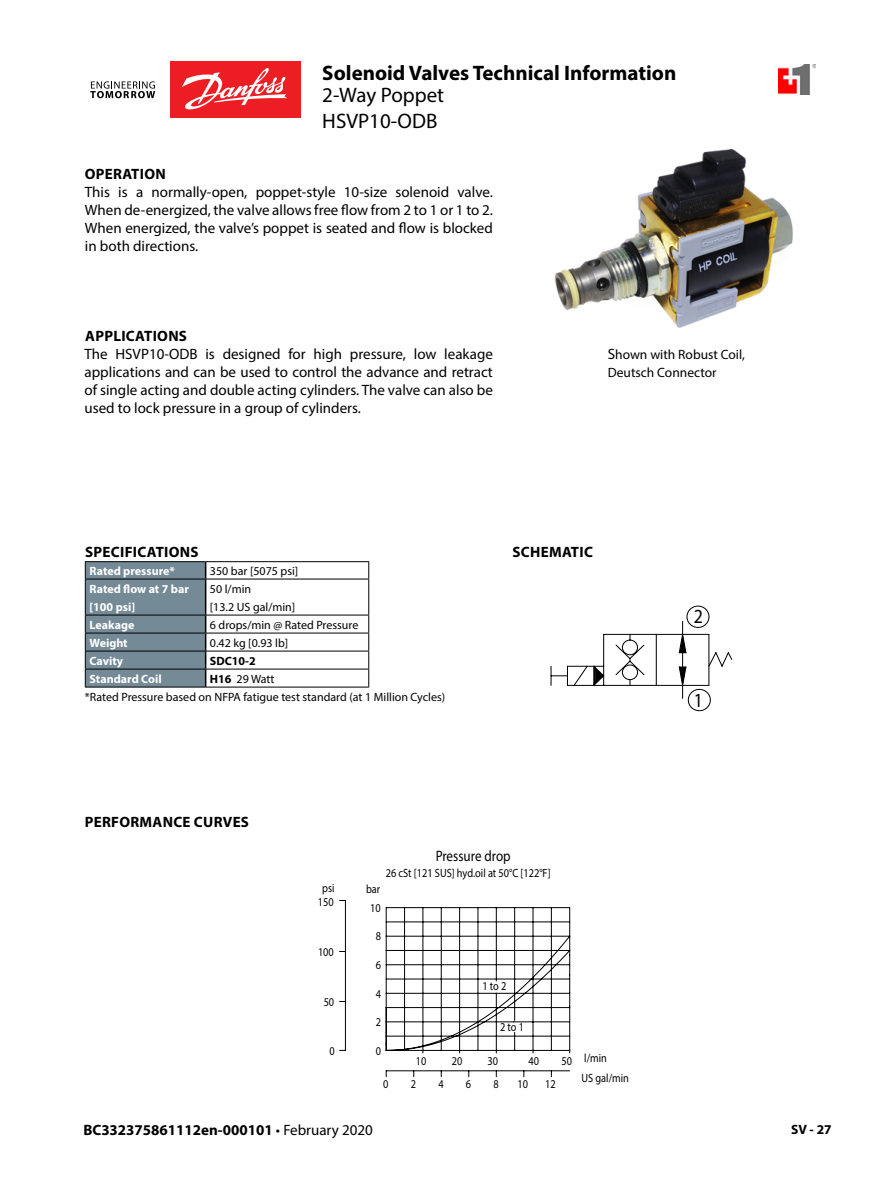
<style>
.page{position:relative;width:893px;height:1191px;background:#fff}
.page>*{position:absolute;margin:0;border:0;box-sizing:border-box;transform-origin:0 0}
.t1{font:700 21px "Myriad Pro";color:#000}
.t2{font:21px/25.5px "Myriad Pro";color:#000}
.t3{font:20.1px "Myriad Pro";color:#000;scale:.89 1}
.t4{font:15.15px "Myriad Pro";color:#000;scale:.86 1}
.t5{font:15px/18px "Myriad Pro";color:#000;text-align:justify}
.t6{font:700 15px "Myriad Pro";letter-spacing:.02em;color:#000}
.t7{font:700 15px "Myriad Pro";color:#000}
.t8{font:13.5px/18px "Myriad Pro";color:#000}
.t9{font:700 13.5px "Myriad Pro";color:#000}
.t10{font:12px/18px "Myriad Pro";color:#000}
.t11{font:12px "Myriad Pro";color:#000;scale:.86 1}
.t12{font:700 12px/18px "Myriad Pro";color:#fff}
.t13{font:700 12px "Myriad Pro";color:#000}
.s1{font-size:15px}
.s2{font-weight:700}
.s3{font-weight:400}
</style>
<div class="page">
<img style="left:779px;top:65px;width:37px;height:30px">
<div style="left:170px;top:61px;width:130px;height:57px;background:#ed1d24"></div>
<svg style="left:90px;top:81px;width:65px;height:17px"></svg>
<svg style="left:182px;top:68px;width:105px;height:42px"></svg>
<svg style="left:551px;top:606px;width:181px;height:105px"></svg>
<svg style="left:339px;top:900px;width:231px;height:177px"></svg>
<hr style="left:206px;top:561px;width:163px;height:1px;background:#000">
<svg style="left:368px;top:562px;width:1px;height:16px"></svg>
<hr style="left:206px;top:578px;width:163px;height:1px;background:#000">
<hr style="left:368px;top:579px;width:1px;height:35px;background:#000">
<hr style="left:206px;top:614px;width:163px;height:1px;background:#000">
<hr style="left:206px;top:632px;width:163px;height:1px;background:#000">
<hr style="left:206px;top:650px;width:163px;height:1px;background:#000">
<hr style="left:206px;top:668px;width:163px;height:1px;background:#000">
<svg style="left:368px;top:615px;width:1px;height:71px"></svg>
<hr style="left:206px;top:686px;width:163px;height:1px;background:#000">
<svg style="left:85px;top:561px;width:121px;height:125px;background:#6c818c"></svg>
<hr style="left:85px;top:686px;width:121px;height:1px;background:#000">
<img style="left:554px;top:148px;width:239px;height:180px">
<h1 class="t1" style="left:322px;top:59px;width:356px">Solenoid Valves Technical Information</h1>
<p class="t6" style="left:85px;top:164px;width:83px">OPERATION</p>
<h1 class="t2" style="left:322px;top:82px;width:123px">2-Way Poppet<br>HSVP10-ODB</h1>
<p class="t5" style="left:85px;top:182px;width:409px">This is a normally-open, poppet-style 10-size solenoid valve.<br>When de-energized, the valve allows free flow from 2 to 1 or 1 to 2.<br>When energized, the valve’s poppet is seated and flow is blocked in both directions.</p>
<p class="t6" style="left:85px;top:326px;width:103px">APPLICATIONS</p>
<p class="t5" style="left:85px;top:344px;width:410px">The HSVP10-ODB is designed for high pressure, low leakage applications and can be used to control the advance and retract of single acting and double acting cylinders. The valve can also be used to lock pressure in a group of cylinders.</p>
<p class="t8" style="left:608px;top:345px;width:139px"><span class="s1">S</span>hown with Robust Coil,<br>Deutsch Connector</p>
<p class="t6" style="left:85px;top:542px;width:115px">SPECIFICATIONS</p>
<p class="t6" style="left:513px;top:542px;width:82px">SCHEMATIC</p>
<p class="t12" style="left:90px;top:561px;width:87px">Rated pressure*</p>
<p class="t10" style="left:210px;top:561px;width:90px">350 bar [5075 psi]</p>
<p class="t12" style="left:90px;top:579px;width:101px">Rated flow at 7 bar [100 psi]</p>
<p class="t10" style="left:210px;top:579px;width:87px">50 l/min<br>[13.2 US gal/min]</p>
<p class="t12" style="left:90px;top:615px;width:46px">Leakage</p>
<p class="t10" style="left:210px;top:615px;width:150px">6 drops/min @ Rated Pressure</p>
<p class="t12" style="left:90px;top:633px;width:40px">Weight</p>
<p class="t10" style="left:210px;top:633px;width:80px">0.42 kg [0.93 lb]</p>
<p class="t12" style="left:90px;top:651px;width:35px">Cavity</p>
<p class="t13" style="left:210px;top:653px;width:47px">SDC10-2</p>
<p class="t12" style="left:90px;top:669px;width:74px">Standard Coil</p>
<p class="t10" style="left:85px;top:669px;width:362px;text-indent:125px"><span class="s2">H16</span> 29 Watt<br>*Rated Pressure based on NFPA fatigue test standard (at 1 Million Cycles)</p>
<p class="t6" style="left:85px;top:812px;width:166px">PERFORMANCE CURVES</p>
<p class="t4" style="left:436px;top:846px;width:89px">Pressure drop</p>
<p class="t11" style="left:386px;top:865px;width:193px">26 cSt [121 SUS] hyd.oil at 50°C [122°F]</p>
<p class="t11" style="left:322px;top:880px;width:16px">psi</p>
<p class="t11" style="left:366px;top:881px;width:18px">bar</p>
<p class="t11" style="left:318px;top:894px;width:20px">150</p>
<p class="t11" style="left:318px;top:944px;width:20px">100</p>
<p class="t11" style="left:324px;top:994px;width:14px">50</p>
<p class="t11" style="left:329px;top:1043px;width:8px">0</p>
<p class="t11" style="left:370px;top:900px;width:14px">10</p>
<p class="t11" style="left:376px;top:929px;width:8px">8</p>
<p class="t11" style="left:376px;top:957px;width:8px">6</p>
<p class="t11" style="left:376px;top:986px;width:8px">4</p>
<p class="t11" style="left:376px;top:1014px;width:8px">2</p>
<p class="t11" style="left:376px;top:1043px;width:8px">0</p>
<p class="t11" style="left:482px;top:978px;width:29px">1 to 2</p>
<p class="t11" style="left:500px;top:1019px;width:29px">2 to 1</p>
<p class="t11" style="left:416px;top:1053px;width:14px">10</p>
<p class="t11" style="left:487px;top:1053px;width:14px">30</p>
<p class="t11" style="left:561px;top:1050px;width:55px">50 l/min</p>
<p class="t11" style="left:452px;top:1053px;width:14px">20</p>
<p class="t11" style="left:528px;top:1053px;width:14px">40</p>
<p class="t11" style="left:383px;top:1076px;width:8px">0</p>
<p class="t11" style="left:411px;top:1077px;width:8px">2</p>
<p class="t11" style="left:518px;top:1077px;width:14px">10</p>
<p class="t11" style="left:438px;top:1077px;width:8px">4</p>
<p class="t11" style="left:466px;top:1077px;width:8px">6</p>
<p class="t11" style="left:493px;top:1077px;width:8px">8</p>
<p class="t11" style="left:545px;top:1077px;width:14px">12</p>
<p class="t11" style="left:582px;top:1071px;width:57px">US gal/min</p>
<p class="t7" style="left:83px;top:1120px;width:291px">BC332375861112en-000101 <span class="s3">• February 2020</span></p>
<h2 class="t3" style="left:694px;top:604px;width:12px">2</h2>
<h2 class="t3" style="left:694px;top:687px;width:12px">1</h2>
<p class="t9" style="left:791px;top:1120px;width:42px">SV - 27</p>
</div>
